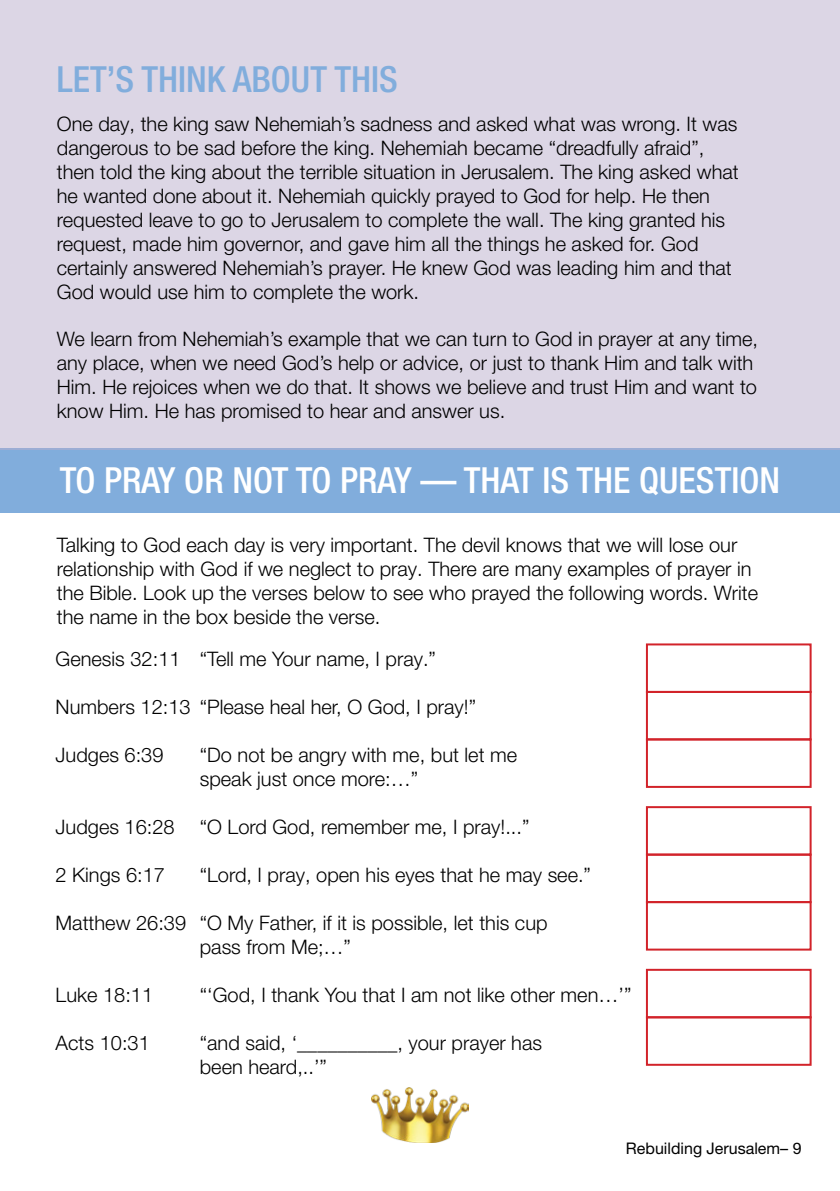
<style>
.page{position:relative;width:840px;height:1191px;background:#fff}
.page>*{position:absolute;margin:0;border:0;box-sizing:border-box;transform-origin:0 0}
.t1{font:500 condensed 36px "Helvetica Neue LT Pro";color:#fff}
.t2{font:500 condensed 36px "Helvetica Neue LT Pro";color:#81addc}
.t3{font:300 20px/24px "Helvetica Neue LT Pro";color:#000}
.t4{font:16px "Helvetica Neue LT Pro";color:#000}
</style>
<div class="page">
<img style="left:372px;top:1087px;width:96px;height:55px">
<div style="left:0;top:448px;width:839px;height:64px;background:#81addc"></div>
<div style="left:0;top:0;width:839px;height:449px;background:#dcd6e5"></div>
<div style="left:645px;top:1016px;width:166px;height:49px;border:2px solid #d2232a"></div>
<div style="left:645px;top:968px;width:166px;height:50px;border:2px solid #d2232a"></div>
<div style="left:645px;top:901px;width:166px;height:49px;border:2px solid #d2232a"></div>
<div style="left:645px;top:853px;width:166px;height:50px;border:2px solid #d2232a"></div>
<div style="left:645px;top:806px;width:166px;height:49px;border:2px solid #d2232a"></div>
<div style="left:645px;top:738px;width:166px;height:50px;border:2px solid #d2232a"></div>
<div style="left:645px;top:691px;width:166px;height:49px;border:2px solid #d2232a"></div>
<div style="left:645px;top:643px;width:166px;height:50px;border:2px solid #d2232a"></div>
<p class="t2" style="left:57px;top:58px;width:342px">LET’S THINK ABOUT THIS</p>
<p class="t3" style="left:57px;top:112px;width:683px">One day, the king saw Nehemiah’s sadness and asked what was wrong. It was dangerous to be sad before the king. Nehemiah became “dreadfully afraid”, then told the king about the terrible situation in Jerusalem. The king asked what he wanted done about it. Nehemiah quickly prayed to God for help. He then requested leave to go to Jerusalem to complete the wall. The king granted his request, made him governor, and gave him all the things he asked for. God certainly answered Nehemiah’s prayer. He knew God was leading him and that God would use him to complete the work.</p>
<p class="t3" style="left:57px;top:326px;width:702px">We learn from Nehemiah’s example that we can turn to God in prayer at any time, any place, when we need God’s help or advice, or just to thank Him and talk with Him. He rejoices when we do that. It shows we believe and trust Him and want to know Him. He has promised to hear and answer us.</p>
<p class="t1" style="left:60px;top:459px;width:721px">TO PRAY OR NOT TO PRAY — THAT IS THE QUESTION</p>
<p class="t3" style="left:57px;top:532px;width:702px">Talking to God each day is very important. The devil knows that we will lose our relationship with God if we neglect to pray. There are many examples of prayer in the Bible. Look up the verses below to see who prayed the following words. Write the name in the box beside the verse.</p>
<p class="t3" style="left:56px;top:646px;width:381px">Genesis 32:11 “Tell me Your name, I pray.”</p>
<p class="t3" style="left:56px;top:694px;width:422px">Numbers 12:13 “Please heal her, O God, I pray!”</p>
<p class="t3" style="left:56px;top:742px;width:109px">Judges 6:39</p>
<p class="t3" style="left:200px;top:742px;width:319px">“Do not be angry with me, but let me speak just once more:…”</p>
<p class="t3" style="left:56px;top:814px;width:120px">Judges 16:28</p>
<p class="t3" style="left:200px;top:814px;width:331px">“O Lord God, remember me, I pray!...”</p>
<p class="t3" style="left:56px;top:862px;width:111px">2 Kings 6:17</p>
<p class="t3" style="left:200px;top:862px;width:392px">“Lord, I pray, open his eyes that he may see.”</p>
<p class="t3" style="left:200px;top:910px;width:349px;text-indent:-144px">Matthew 26:39 “O My Father, if it is possible, let this cup pass from Me;…”</p>
<p class="t3" style="left:56px;top:982px;width:99px">Luke 18:11</p>
<p class="t3" style="left:200px;top:982px;width:433px">“‘God, I thank You that I am not like other men…’”</p>
<p class="t3" style="left:56px;top:1030px;width:96px">Acts 10:31</p>
<p class="t3" style="left:200px;top:1030px;width:343px">“and said, ‘__________, your prayer has been heard,..’”</p>
<p class="t4" style="left:625px;top:1138px;width:177px">Rebuilding Jerusalem– 9</p>
</div>
